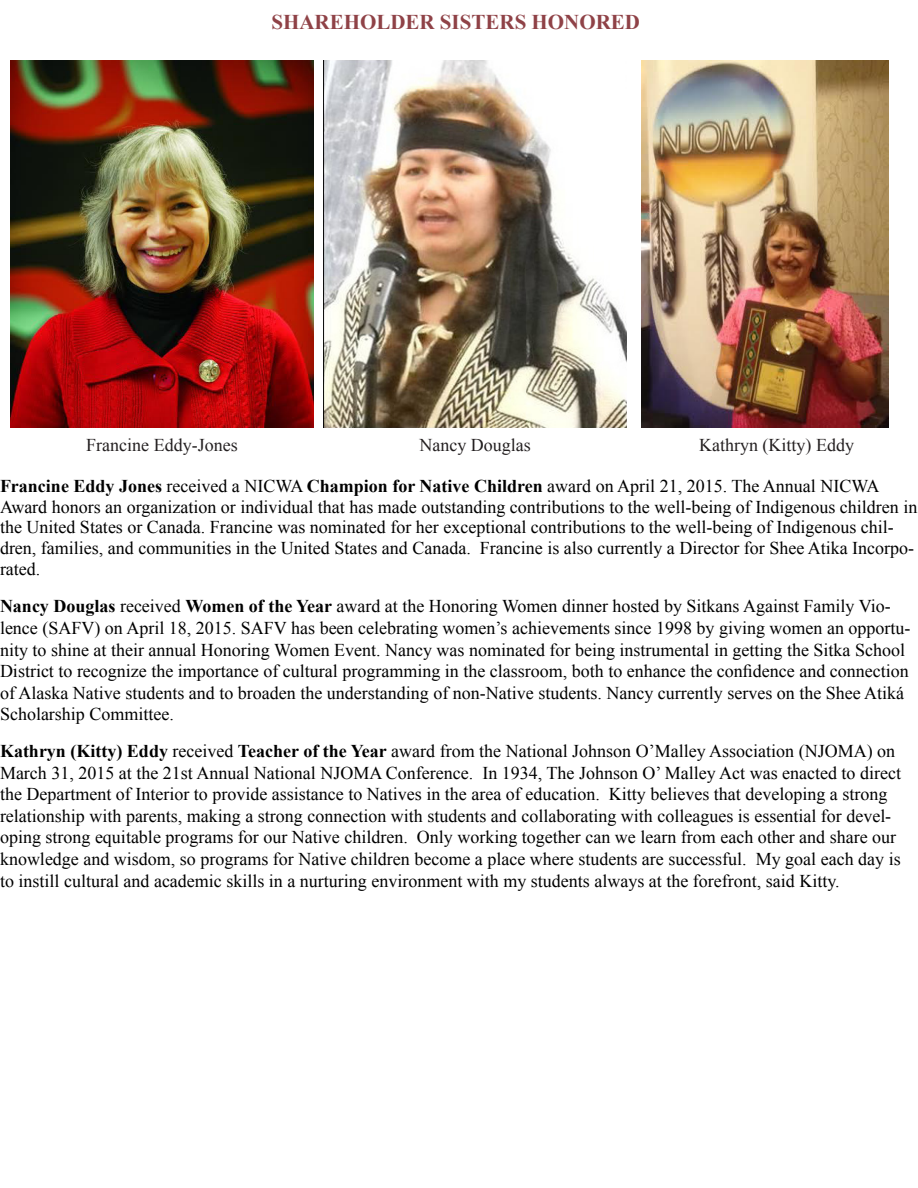
<style>
.page{position:relative;width:918px;height:1188px;background:#fff}
.page>*{position:absolute;margin:0;border:0;box-sizing:border-box;transform-origin:0 0}
.t1{font:700 21px "Times New Roman";color:#8f4247}
.font_7{font:18px/21.6px "Times New Roman";color:#000}
.t2{font:18px "Times New Roman";color:#231f20}
.s1{font-weight:700}
</style>
<div class="page">
<img style="left:11px;top:61px;width:302px;height:367px">
<img style="left:641px;top:61px;width:247px;height:367px">
<img style="left:324px;top:61px;width:302px;height:367px">
<p class="t1" style="left:271px;top:8px;width:370px">SHAREHOLDER SISTERS HONORED</p>
<p class="t2" style="left:86px;top:433px;width:153px">Francine Eddy-Jones</p>
<p class="t2" style="left:419px;top:433px;width:113px">Nancy Douglas</p>
<p class="t2" style="left:699px;top:433px;width:156px">Kathryn (Kitty) Eddy</p>
<p class="font_7" style="left:0;top:475px;width:919px;line-height:20.7px"><span class="s1">Francine Eddy Jones</span> received a NICWA <span class="s1">Champion for Native Children</span> award on April 21, 2015. The Annual NICWA Award honors an organization or individual that has made outstanding contributions to the well-being of Indigenous children in the United States or Canada. Francine was nominated for her exceptional contributions to the well-being of Indigenous chil&shy;dren, families, and communities in the United States and Canada. Francine is also currently a Director for Shee Atika Incorpo&shy;rated.</p>
<p class="font_7" style="left:0;top:595px;width:912px"><span class="s1">Nancy Douglas</span> received <span class="s1">Women of the Year</span> award at the Honoring Women dinner hosted by Sitkans Against Family Vio&shy;lence (SAFV) on April 18, 2015. SAFV has been celebrating women’s achievements since 1998 by giving women an opportu&shy;nity to shine at their annual Honoring Women Event. Nancy was nominated for being instrumental in getting the Sitka School District to recognize the importance of cultural programming in the classroom, both to enhance the confidence and connection of Alaska Native students and to broaden the understanding of non-Native students. Nancy currently serves on the Shee Atiká Scholarship Committee.</p>
<p class="font_7" style="left:0;top:740px;width:903px"><span class="s1">Kathryn (Kitty) Eddy</span> received <span class="s1">Teacher of the Year</span> award from the National Johnson O’Malley Association (NJOMA) on March 31, 2015 at the 21st Annual National NJOMA Conference. In 1934, The Johnson O’ Malley Act was enacted to direct the Department of Interior to provide assistance to Natives in the area of education. Kitty believes that developing a strong relationship with parents, making a strong connection with students and collaborating with colleagues is essential for devel&shy;oping strong equitable programs for our Native children. Only working together can we learn from each other and share our knowledge and wisdom, so programs for Native children become a place where students are successful. My goal each day is to instill cultural and academic skills in a nurturing environment with my students always at the forefront, said Kitty.</p>
</div>
